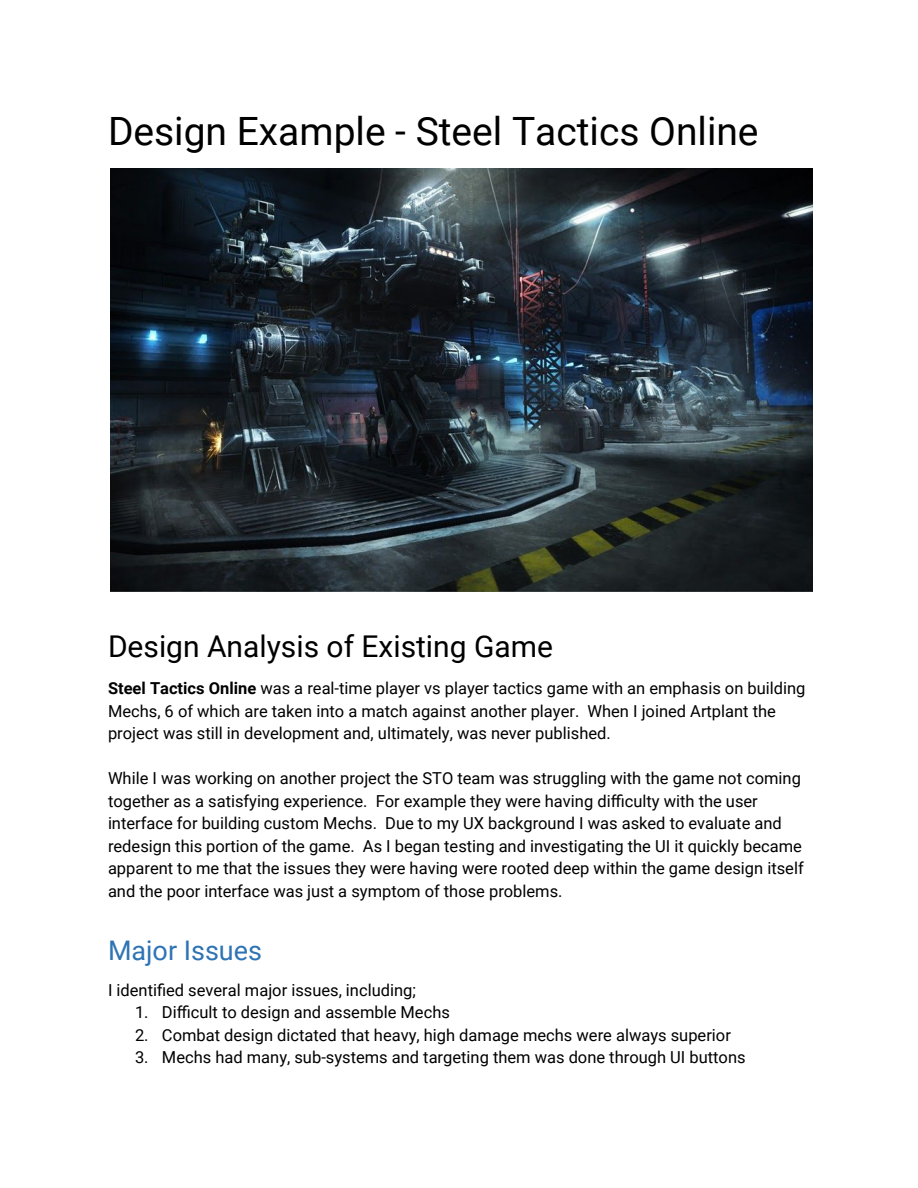
<style>
.page{position:relative;width:918px;height:1188px;background:#fff}
.page>*{position:absolute;margin:0;border:0;box-sizing:border-box;transform-origin:0 0}
.t1{font:39px "Roboto";color:#000}
.t2{font:30px "Roboto";color:#000}
.t3{font:27px "Roboto";color:#2e74b5}
.t4{font:16.5px/22.5px "Roboto";color:#000}
.s1{font-weight:700}
</style>
<div class="page">
<img style="left:110px;top:169px;width:702px;height:423px">
<h1 class="t1" style="left:108px;top:116px;width:652px">Design Example - Steel Tactics Online</h1>
<h2 class="t2" style="left:108px;top:634px;width:446px">Design Analysis of Existing Game</h2>
<p class="t4" style="left:108px;top:679px;width:699px"><span class="s1">Steel Tactics Online</span> was a real-time player vs player tactics game with an emphasis on building<br>Mechs, 6 of which are taken into a match against another player. When I joined Artplant the project was still in development and, ultimately, was never published.</p>
<p class="t4" style="left:108px;top:769px;width:697px">While I was working on another project the STO team was struggling with the game not coming together as a satisfying experience. For example they were having difficulty with the user interface for building custom Mechs. Due to my UX background I was asked to evaluate and redesign this portion of the game. As I began testing and investigating the UI it quickly became apparent to me that the issues they were having were rooted deep within the game design itself and the poor interface was just a symptom of those problems.</p>
<h3 class="t3" style="left:108px;top:939px;width:156px">Major Issues</h3>
<p class="t4" style="left:108px;top:980px;width:309px">I identified several major issues, including;</p>
<p class="t4" style="left:135px;top:1003px;width:316px">1. Difficult to design and assemble Mechs</p>
<p class="t4" style="left:135px;top:1025px;width:597px">2. Combat design dictated that heavy, high damage mechs were always superior</p>
<p class="t4" style="left:135px;top:1048px;width:612px">3. Mechs had many, sub-systems and targeting them was done through UI buttons</p>
</div>
